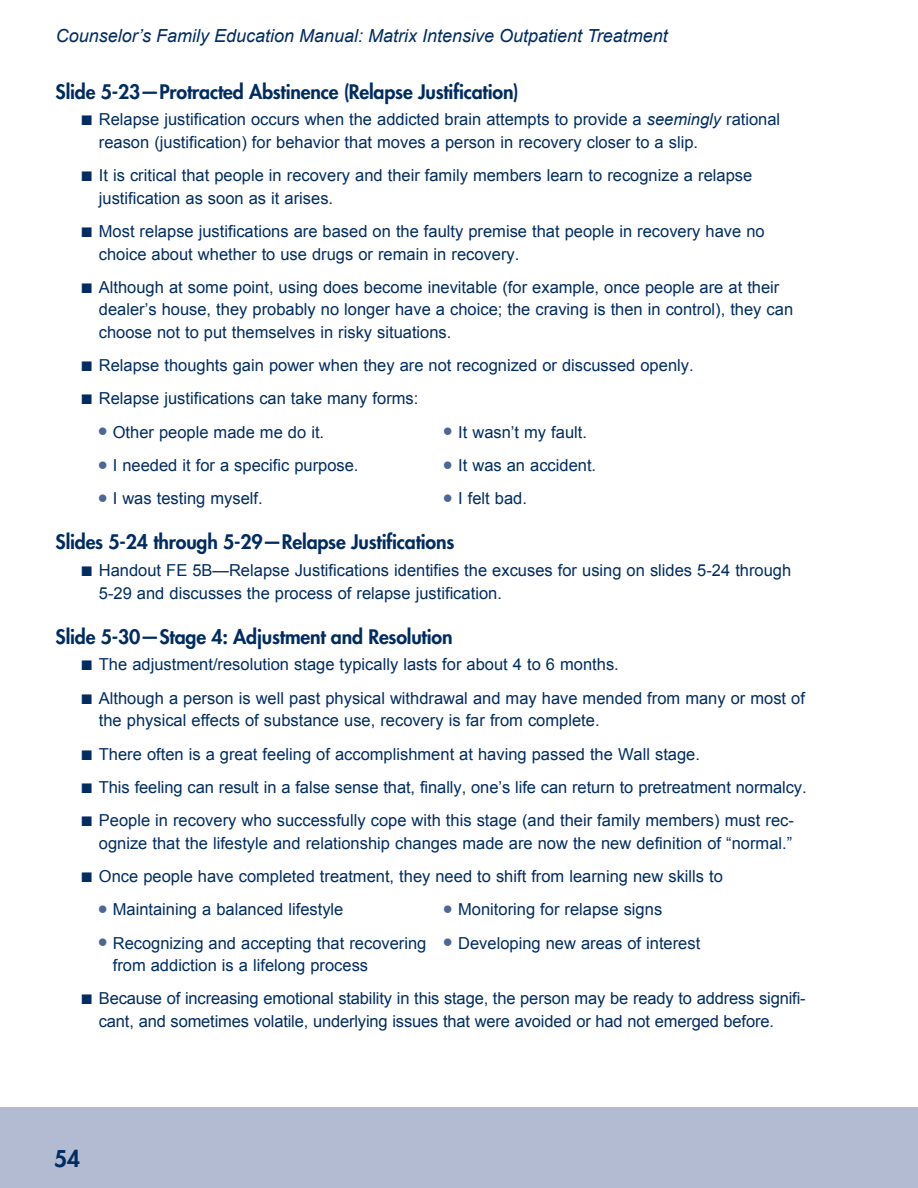
<style>
.page{position:relative;width:918px;height:1188px;background:#fff}
.page>*{position:absolute;margin:0;border:0;box-sizing:border-box;transform-origin:0 0}
.t1{font:800 22.5px "Futura Std";color:#002c62}
.H2_FuturaStd{font:800 19.5px "Futura Std";letter-spacing:-.01em;color:#002c62}
.t2{font:italic 18px "Arial";color:#002c62}
.t3{font:16.5px/22.5px "Arial";color:#002c62}
.s1{font-family:"Times New Roman";font-size:21px}
.s2{font-style:italic}
.s3{font-size:30px;color:#4e6693}
</style>
<div class="page">
<div style="left:0;top:1107px;width:918px;height:81px;background:#b3bbd3"></div>
<p class="t2" style="left:56px;top:24px;width:614px">Counselor’s Family Education Manual: Matrix Intensive Outpatient Treatment</p>
<p class="H2_FuturaStd" style="left:56px;top:79px;width:464px">Slide 5-23—Protracted Abstinence (Relapse Justification)</p>
<p class="t3" style="left:99px;top:109px;width:683px;text-indent:-18px"><span class="s1">■</span> Relapse justification occurs when the addicted brain attempts to provide a <span class="s2">seemingly</span> rational reason (justification) for behavior that moves a person in recovery closer to a slip.</p>
<p class="t3" style="left:99px;top:164px;width:655px;text-indent:-18px"><span class="s1">■</span> It is critical that people in recovery and their family members learn to recognize a relapse justification as soon as it arises.</p>
<p class="t3" style="left:99px;top:220px;width:667px;text-indent:-18px"><span class="s1">■</span> Most relapse justifications are based on the faulty premise that people in recovery have no choice about whether to use drugs or remain in recovery.</p>
<p class="t3" style="left:99px;top:276px;width:696px;text-indent:-18px"><span class="s1">■</span> Although at some point, using does become inevitable (for example, once people are at their dealer’s house, they probably no longer have a choice; the craving is then in control), they can choose not to put themselves in risky situations.</p>
<p class="t3" style="left:81px;top:354px;width:615px"><span class="s1">■</span> Relapse thoughts gain power when they are not recognized or discussed openly.</p>
<p class="t3" style="left:81px;top:388px;width:339px"><span class="s1">■</span> Relapse justifications can take many forms:</p>
<p class="t3" style="left:98px;top:421px;width:228px"><span class="s3">•</span> Other people made me do it.</p>
<p class="t3" style="left:443px;top:421px;width:146px"><span class="s3">•</span> It wasn’t my fault.</p>
<p class="t3" style="left:98px;top:454px;width:263px"><span class="s3">•</span> I needed it for a specific purpose.</p>
<p class="t3" style="left:443px;top:454px;width:155px"><span class="s3">•</span> It was an accident.</p>
<p class="t3" style="left:98px;top:487px;width:167px"><span class="s3">•</span> I was testing myself.</p>
<p class="t3" style="left:443px;top:487px;width:86px"><span class="s3">•</span> I felt bad.</p>
<p class="H2_FuturaStd" style="left:56px;top:530px;width:400px">Slides 5-24 through 5-29—Relapse Justifications</p>
<p class="t3" style="left:99px;top:559px;width:694px;text-indent:-18px"><span class="s1">■</span> Handout FE 5B—Relapse Justifications identifies the excuses for using on slides 5-24 through<br>5-29 and discusses the process of relapse justification.</p>
<p class="H2_FuturaStd" style="left:56px;top:624px;width:398px">Slide 5-30—Stage 4: Adjustment and Resolution</p>
<p class="t3" style="left:81px;top:654px;width:540px"><span class="s1">■</span> The adjustment/resolution stage typically lasts for about 4 to 6 months.</p>
<p class="t3" style="left:99px;top:687px;width:708px;text-indent:-18px"><span class="s1">■</span> Although a person is well past physical withdrawal and may have mended from many or most of the physical effects of substance use, recovery is far from complete.</p>
<p class="t3" style="left:81px;top:743px;width:621px"><span class="s1">■</span> There often is a great feeling of accomplishment at having passed the Wall stage.</p>
<p class="t3" style="left:81px;top:776px;width:728px"><span class="s1">■</span> This feeling can result in a false sense that, finally, one’s life can return to pretreatment normalcy.</p>
<p class="t3" style="left:81px;top:809px;width:715px;text-align:right"><span class="s1">■</span> People in recovery who successfully cope with this stage (and their family members) must rec&shy;ognize that the lifestyle and relationship changes made are now the new definition of “normal.”</p>
<p class="t3" style="left:81px;top:865px;width:644px"><span class="s1">■</span> Once people have completed treatment, they need to shift from learning new skills to</p>
<p class="t3" style="left:98px;top:898px;width:247px"><span class="s3">•</span> Maintaining a balanced lifestyle</p>
<p class="t3" style="left:443px;top:898px;width:221px"><span class="s3">•</span> Monitoring for relapse signs</p>
<p class="t3" style="left:113px;top:932px;width:589px;text-indent:-15px"><span class="s3">•</span> Recognizing and accepting that recovering <span class="s3">•</span> Developing new areas of interest from addiction is a lifelong process</p>
<p class="t3" style="left:99px;top:988px;width:708px;text-indent:-18px"><span class="s1">■</span> Because of increasing emotional stability in this stage, the person may be ready to address signifi&shy;cant, and sometimes volatile, underlying issues that were avoided or had not emerged before.</p>
<h1 class="t1" style="left:54px;top:1144px;width:28px">54</h1>
</div>
